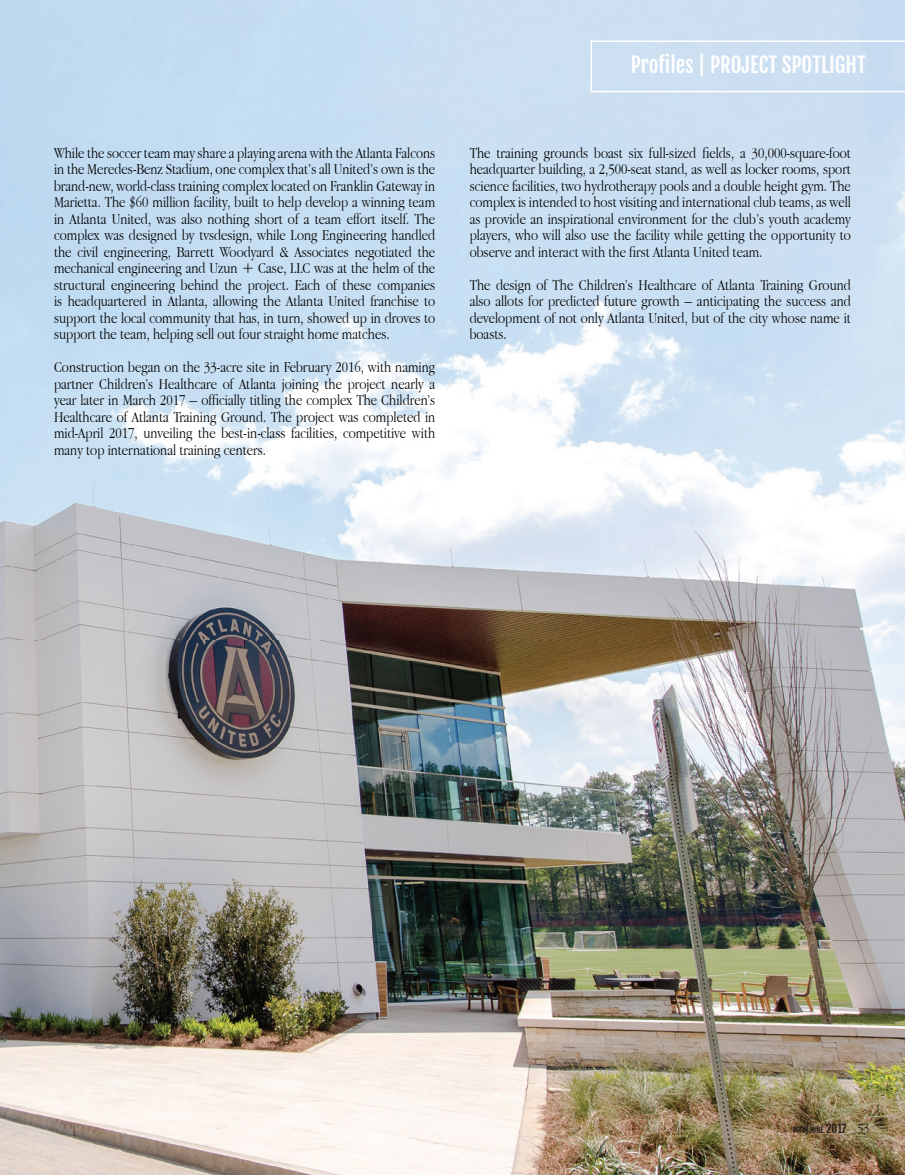
<style>
.page{position:relative;width:905px;height:1175px;background:#fff}
.page>*{position:absolute;margin:0;border:0;box-sizing:border-box;transform-origin:0 0}
.t1{font:21px "Fjalla One";color:#fff}
.t2{font:300 15.75px/16.5px "Apple Garamond";color:#000;text-align:justify}
.t3{font:7.8px "Fjalla One";color:#231f20}
.s1{font-size:11.25px}
.s2{font-family:"Apple Garamond";font-weight:300;font-size:15px}
</style>
<div class="page">
<img style="left:0;top:0;width:904px;height:1174px">
<div style="left:590px;top:40px;width:314px;height:52px;background:#cddff1"></div>
<p class="t2" style="left:54px;top:144px;width:383px">While the soccer team may share a playing arena with the Atlanta Falcons in the Meredes-Benz Stadium, one complex that’s all United’s own is the brand-new, world-class training complex located on Franklin Gateway in Marietta. The $60 million facility, built to help develop a winning team in Atlanta United, was also nothing short of a team effort itself. The complex was designed by tvsdesign, while Long Engineering handled the civil engineering, Barrett Woodyard &amp; Associates negotiated the mechanical engineering and Uzun + Case, LLC was at the helm of the structural engineering behind the project. Each of these companies is headquartered in Atlanta, allowing the Atlanta United franchise to support the local community that has, in turn, showed up in droves to support the team, helping sell out four straight home matches.</p>
<p class="t2" style="left:54px;top:359px;width:383px">Construction began on the 33-acre site in February 2016, with naming partner Children’s Healthcare of Atlanta joining the project nearly a year later in March 2017 – officially titling the complex The Children’s Healthcare of Atlanta Training Ground. The project was completed in mid-April 2017, unveiling the best-in-class facilities, competitive with many top international training centers.</p>
<h1 class="t1" style="left:630px;top:51px;width:237px">Profiles | PROJECT SPOTLIGHT</h1>
<p class="t2" style="left:469px;top:144px;width:383px">The training grounds boast six full-sized fields, a 30,000-square-foot headquarter building, a 2,500-seat stand, as well as locker rooms, sport science facilities, two hydrotherapy pools and a double height gym. The complex is intended to host visiting and international club teams, as well as provide an inspirational environment for the club’s youth academy players, who will also use the facility while getting the opportunity to observe and interact with the first Atlanta United team.</p>
<p class="t2" style="left:469px;top:276px;width:383px">The design of The Children’s Healthcare of Atlanta Training Ground also allots for predicted future growth – anticipating the success and development of not only Atlanta United, but of the city whose name it boasts.</p>
<p class="t3" style="left:792px;top:1125px;width:78px">MAY<span class="s1">/</span>JUNE <span class="s1">2</span><span class="s1">017</span> <span class="s2">53</span></p>
</div>
